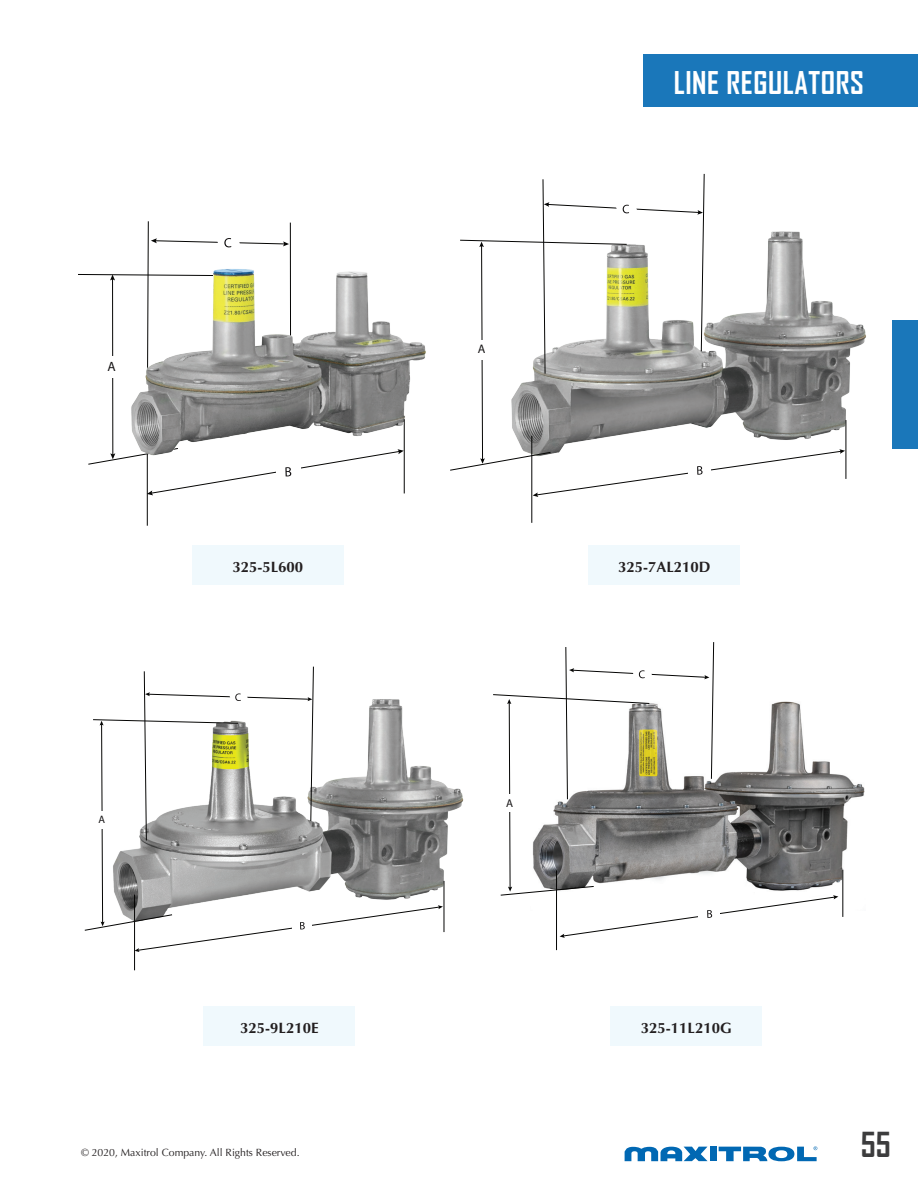
<style>
.page{position:relative;width:918px;height:1188px;background:#fff}
.page>*{position:absolute;margin:0;border:0;box-sizing:border-box;transform-origin:0 0}
.t1{font:700 33px "Agency FB";color:#3c3c3d}
.t2{font:700 30px "Agency FB";letter-spacing:.02em;color:#fff}
.t3{font:700 15px "Optima";color:#231f20}
.t4{font:13.5px "Myriad Pro";color:#141213}
.t5{font:12.45px "Myriad Pro";color:#141213}
.t6{font:11.4px "Myriad Pro";color:#141213}
.t7{font:10.8px "Myriad Pro";color:#141213}
.t8{font:10.5px "Optima";color:#231f20}
</style>
<div class="page">
<div style="left:710px;top:1147px;width:7px;height:14px;background:#0168b3"></div>
<svg style="left:625px;top:1147px;width:83px;height:14px"></svg>
<svg style="left:719px;top:1146px;width:98px;height:15px"></svg>
<div style="left:192px;top:545px;width:151px;height:40px;background:#f0f9fd"></div>
<div style="left:589px;top:545px;width:151px;height:40px;background:#f0f9fd"></div>
<div style="left:204px;top:1007px;width:151px;height:39px;background:#f0f9fd"></div>
<hr style="left:112px;top:279px;width:1px;height:176px;background:#050504">
<hr style="left:147px;top:438px;width:1px;height:88px;background:#050504">
<svg style="left:88px;top:448px;width:316px;height:47px"></svg>
<svg style="left:78px;top:221px;width:211px;height:136px"></svg>
<hr style="left:290px;top:223px;width:1px;height:142px;background:#050504">
<div style="left:101px;top:357px;width:21px;height:21px;background:#fff"></div>
<img style="left:129px;top:266px;width:297px;height:200px">
<hr style="left:404px;top:419px;width:1px;height:74px;background:#050504">
<img style="left:845px;top:319px;width:21px;height:148px">
<hr style="left:531px;top:436px;width:1px;height:87px;background:#050504">
<svg style="left:450px;top:173px;width:395px;height:324px"></svg>
<hr style="left:846px;top:420px;width:1px;height:59px;background:#050504">
<div style="left:643px;top:54px;width:275px;height:52px;background:#1a77ba"></div>
<img style="left:134px;top:783px;width:330px;height:224px">
<hr style="left:134px;top:895px;width:1px;height:75px;background:#050504">
<svg style="left:84px;top:666px;width:359px;height:286px"></svg>
<hr style="left:444px;top:881px;width:1px;height:51px;background:#050504">
<div style="left:893px;top:320px;width:25px;height:129px;background:#1a77ba"></div>
<div style="left:611px;top:1007px;width:151px;height:39px;background:#f0f9fd"></div>
<img style="left:838px;top:774px;width:27px;height:137px">
<hr style="left:556px;top:870px;width:1px;height:80px;background:#050504">
<svg style="left:493px;top:642px;width:345px;height:296px"></svg>
<hr style="left:843px;top:870px;width:1px;height:47px;background:#050504">
<p class="t4" style="left:108px;top:359px;width:10px">A</p>
<p class="t7" style="left:98px;top:813px;width:8px">A</p>
<p class="t5" style="left:478px;top:341px;width:9px">A</p>
<p class="t2" style="left:674px;top:64px;width:192px">LINE REGULATORS</p>
<p class="t3" style="left:232px;top:558px;width:72px">325-5L600</p>
<p class="t3" style="left:618px;top:558px;width:94px">325-7AL210D</p>
<p class="t3" style="left:240px;top:1019px;width:80px">325-9L210E</p>
<p class="t6" style="left:506px;top:796px;width:8px">A</p>
<p class="t3" style="left:641px;top:1019px;width:92px">325-11L210G</p>
<p class="t8" style="left:81px;top:1146px;width:220px">© 2020, Maxitrol Company. All Rights Reserved.</p>
<h1 class="t1" style="left:861px;top:1125px;width:32px">55</h1>
</div>
